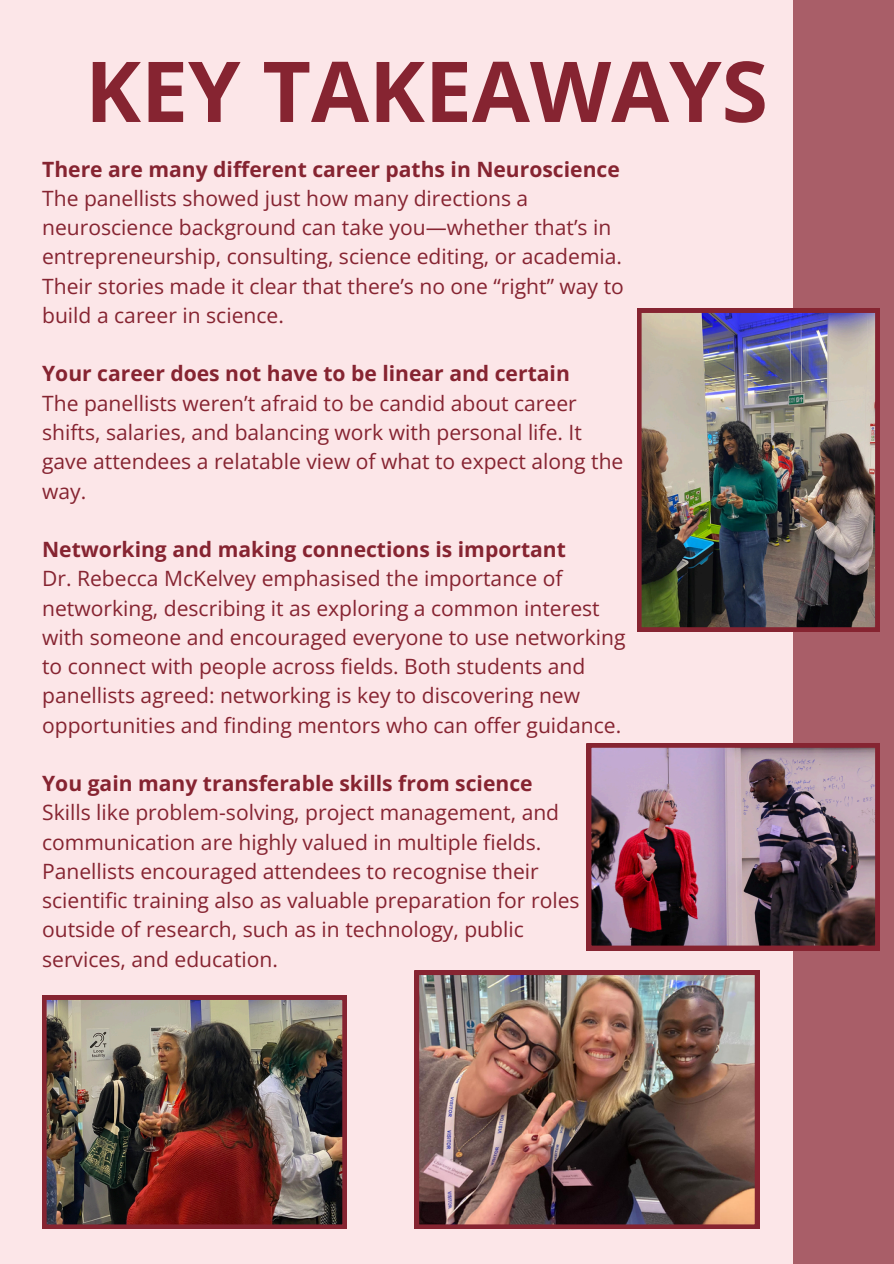
<style>
.page{position:relative;width:894px;height:1264px;background:#fff}
.page>*{position:absolute;margin:0;border:0;box-sizing:border-box;transform-origin:0 0}
.t1{font:700 84px "Open Sans";color:#862431}
.t2{font:21.15px/29.2px "Open Sans";color:#862431}
.t3{font:700 21.15px "Open Sans";color:#862431}
</style>
<div class="page">
<div style="left:0;top:0;width:893px;height:1263px;background:#fce6e8"></div>
<div style="left:792px;top:0;width:101px;height:1263px;background:#a95e68"></div>
<img style="left:637px;top:308px;width:241px;height:323px">
<img style="left:42px;top:995px;width:305px;height:233px">
<img style="left:414px;top:970px;width:345px;height:258px">
<img style="left:586px;top:743px;width:293px;height:207px">
<p class="t1" style="left:85px;top:32px;width:684px">KEY TAKEAWAYS</p>
<h1 class="t3" style="left:42px;top:154px;width:579px">There are many different career paths in Neuroscience</h1>
<p class="t2" style="left:42px;top:183px;width:583px">The panellists showed just how many directions a neuroscience background can take you—whether that’s in entrepreneurship, consulting, science editing, or academia.<br>Their stories made it clear that there’s no one “right” way to build a career in science.</p>
<p class="t3" style="left:42px;top:359px;width:529px">Your career does not have to be linear and certain</p>
<p class="t2" style="left:42px;top:388px;width:582px">The panellists weren’t afraid to be candid about career shifts, salaries, and balancing work with personal life. It gave attendees a relatable view of what to expect along the way.</p>
<p class="t3" style="left:42px;top:534px;width:525px">Networking and making connections is important</p>
<p class="t2" style="left:42px;top:563px;width:584px">Dr. Rebecca McKelvey emphasised the importance of networking, describing it as exploring a common interest with someone and encouraged everyone to use networking to connect with people across fields. Both students and panellists agreed: networking is key to discovering new opportunities and finding mentors who can offer guidance.</p>
<p class="t3" style="left:42px;top:768px;width:492px">You gain many transferable skills from science</p>
<p class="t2" style="left:42px;top:797px;width:538px">Skills like problem-solving, project management, and communication are highly valued in multiple fields.<br>Panellists encouraged attendees to recognise their scientific training also as valuable preparation for roles outside of research, such as in technology, public</p>
<p class="t2" style="left:42px;top:943px;width:237px">services, and education.</p>
</div>
